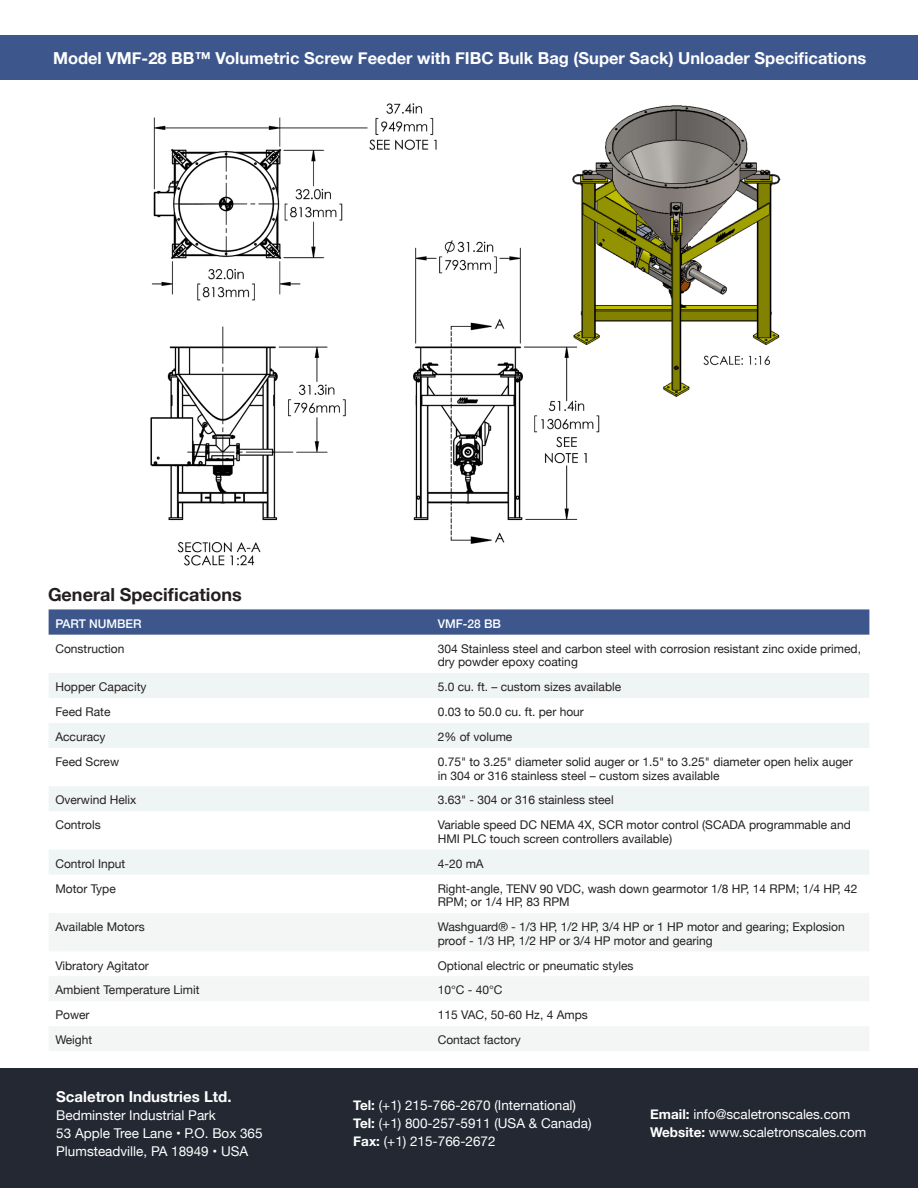
<style>
.page{position:relative;width:918px;height:1188px;background:#fff}
.page>*{position:absolute;margin:0;border:0;box-sizing:border-box;transform-origin:0 0}
.t1{font:700 18px "Helvetica Neue";color:#231f20}
.t2{font:700 16.5px "Helvetica Neue";color:#fff}
.t3{font:700 15px "Helvetica Neue";color:#fff}
.t4{font:13.5px "Helvetica Neue";color:#fff}
.t5{font:12px/13.5px "Helvetica Neue";color:#231f20}
.t6{font:500 12px "Helvetica Neue";color:#fff}
.s1{font-weight:700}
</style>
<div class="page">
<div style="left:0;top:1068px;width:918px;height:120px;background:#232832"></div>
<div style="left:0;top:36px;width:918px;height:44px;background:#3d578d"></div>
<svg style="left:49px;top:609px;width:820px;height:26px;background:#425c90"></svg>
<svg style="left:49px;top:673px;width:820px;height:201px"></svg>
<div style="left:49px;top:913px;width:820px;height:38px;background:#f3f6f4"></div>
<svg style="left:49px;top:977px;width:820px;height:74px;fill:#f3f6f4"></svg>
<img style="left:150px;top:103px;width:631px;height:463px">
<p class="t2" style="left:53px;top:45px;width:815px">Model VMF-28 BB™ Volumetric Screw Feeder with FIBC Bulk Bag (Super Sack) Unloader Specifications</p>
<p class="t1" style="left:48px;top:580px;width:195px">General Specifications</p>
<p class="t6" style="left:55px;top:614px;width:88px">PART NUMBER</p>
<p class="t6" style="left:438px;top:614px;width:65px">VMF-28 BB</p>
<p class="t5" style="left:55px;top:642px;width:71px">Construction</p>
<p class="t5" style="left:438px;top:642px;width:425px">304 Stainless steel and carbon steel with corrosion resistant zinc oxide primed, dry powder epoxy coating</p>
<p class="t5" style="left:55px;top:681px;width:93px">Hopper Capacity</p>
<p class="t5" style="left:438px;top:681px;width:185px">5.0 cu. ft. – custom sizes available</p>
<p class="t5" style="left:55px;top:706px;width:57px">Feed Rate</p>
<p class="t5" style="left:438px;top:706px;width:148px">0.03 to 50.0 cu. ft. per hour</p>
<p class="t5" style="left:55px;top:731px;width:52px">Accuracy</p>
<p class="t5" style="left:438px;top:731px;width:76px">2% of volume</p>
<p class="t5" style="left:55px;top:756px;width:65px">Feed Screw</p>
<p class="t5" style="left:438px;top:756px;width:417px">0.75" to 3.25" diameter solid auger or 1.5" to 3.25" diameter open helix auger in 304 or 316 stainless steel – custom sizes available</p>
<p class="t5" style="left:55px;top:794px;width:83px">Overwind Helix</p>
<p class="t5" style="left:438px;top:794px;width:178px">3.63" - 304 or 316 stainless steel</p>
<p class="t5" style="left:55px;top:819px;width:47px">Controls</p>
<p class="t5" style="left:438px;top:819px;width:415px">Variable speed DC NEMA 4X, SCR motor control (SCADA programmable and<br>HMI PLC touch screen controllers available)</p>
<p class="t5" style="left:55px;top:857px;width:72px">Control Input</p>
<p class="t5" style="left:438px;top:857px;width:48px">4-20 mA</p>
<p class="t5" style="left:55px;top:882px;width:62px">Motor Type</p>
<p class="t5" style="left:438px;top:882px;width:421px">Right-angle, TENV 90 VDC, wash down gearmotor 1/8 HP, 14 RPM; 1/4 HP, 42<br>RPM; or 1/4 HP, 83 RPM</p>
<p class="t5" style="left:55px;top:921px;width:91px">Available Motors</p>
<p class="t5" style="left:438px;top:921px;width:409px">Washguard® - 1/3 HP, 1/2 HP, 3/4 HP or 1 HP motor and gearing; Explosion proof - 1/3 HP, 1/2 HP or 3/4 HP motor and gearing</p>
<p class="t5" style="left:55px;top:959px;width:95px">Vibratory Agitator</p>
<p class="t5" style="left:438px;top:959px;width:197px">Optional electric or pneumatic styles</p>
<p class="t5" style="left:55px;top:984px;width:146px">Ambient Temperature Limit</p>
<p class="t5" style="left:438px;top:984px;width:66px">10°C - 40°C</p>
<p class="t5" style="left:55px;top:1009px;width:36px">Power</p>
<p class="t5" style="left:438px;top:1009px;width:152px">115 VAC, 50-60 Hz, 4 Amps</p>
<p class="t5" style="left:55px;top:1034px;width:38px">Weight</p>
<p class="t5" style="left:438px;top:1034px;width:85px">Contact factory</p>
<p class="t3" style="left:56px;top:1085px;width:177px">Scaletron Industries Ltd.</p>
<p class="t4" style="left:56px;top:1106px;width:161px">Bedminster Industrial Park</p>
<p class="t4" style="left:56px;top:1124px;width:208px">53 Apple Tree Lane • P.O. Box 365</p>
<p class="t4" style="left:56px;top:1142px;width:194px">Plumsteadville, PA 18949 • USA</p>
<p class="t4" style="left:353px;top:1096px;width:224px"><span class="s1">Tel:</span> (+1) 215-766-2670 (International)</p>
<p class="t4" style="left:353px;top:1114px;width:240px"><span class="s1">Tel:</span> (+1) 800-257-5911 (USA &amp; Canada)</p>
<p class="t4" style="left:353px;top:1132px;width:144px"><span class="s1">Fax:</span> (+1) 215-766-2672</p>
<p class="t4" style="left:650px;top:1105px;width:202px"><span class="s1">Email:</span> info@scaletronscales.com</p>
<p class="t4" style="left:650px;top:1123px;width:218px"><span class="s1">Website:</span> www.scaletronscales.com</p>
</div>
